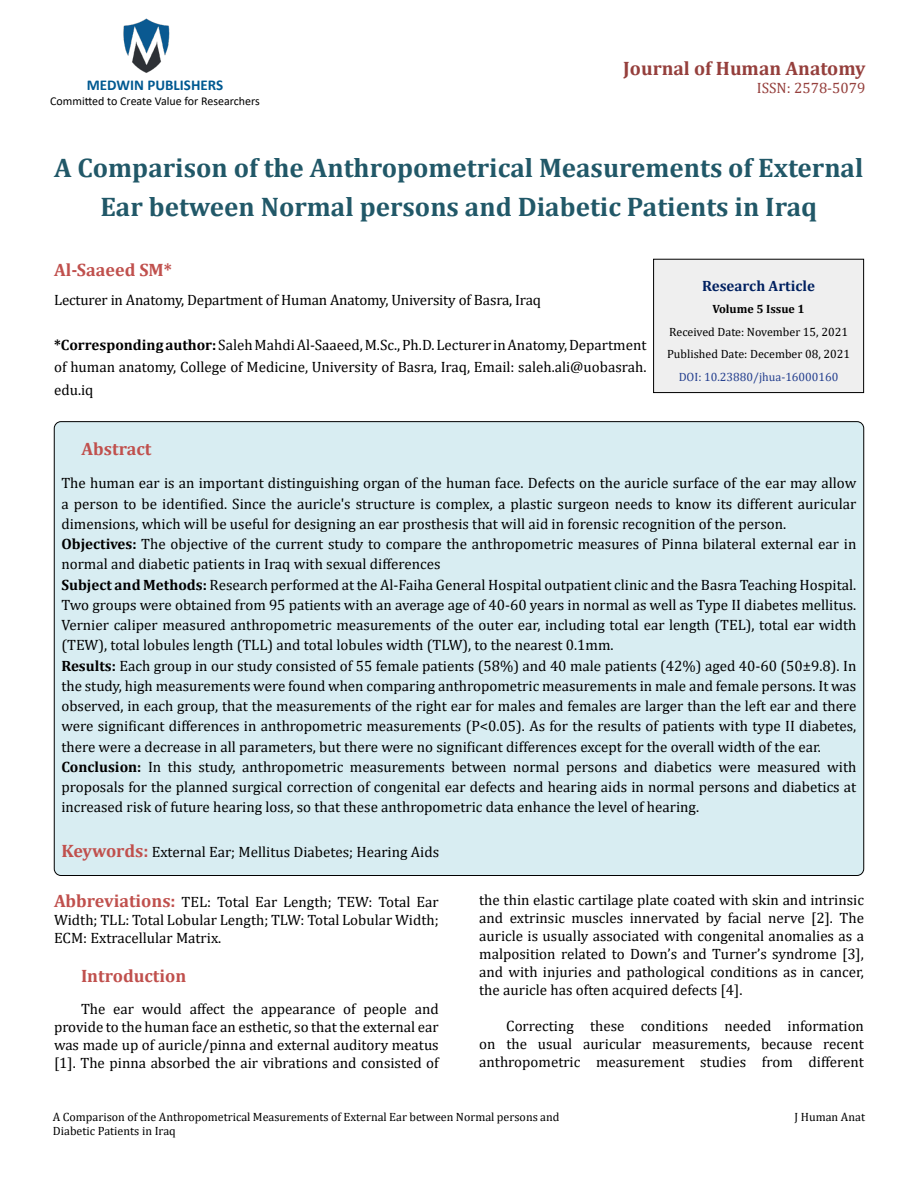
<style>
.page{position:relative;width:918px;height:1188px;background:#fff}
.page>*{position:absolute;margin:0;border:0;box-sizing:border-box;transform-origin:0 0}
.t1{font:700 27px/39px "Cambria";color:#215868;text-align:center}
.t2{font:700 19.5px "Cambria";color:#953f3c}
.t3{font:700 18px "Cambria";color:#c0504d}
.t4{font:15px/20.2px "Cambria";color:#000;text-align:justify}
.t5{font:700 15px "Calibri";color:#005991}
.t6{font:700 15px "Cambria";color:#002060}
.t7{font:15px "Cambria";color:#953f3c}
.t8{font:12px/14.4px "Cambria";color:#000}
.t9{font:12px "Calibri";color:#000}
.t10{font:12px "Cambria";color:#25408f}
.t11{font:700 12px "Cambria";color:#000}
.s1{font-weight:700}
.s2{font-weight:700;font-size:18px;color:#c0504d}
</style>
<div class="page">
<img style="left:123px;top:18px;width:47px;height:55px">
<div style="left:654px;top:259px;width:210px;height:134px;background:#efefef"></div>
<div style="left:653px;top:259px;width:211px;height:134px;border:1px solid #000"></div>
<div style="left:54px;top:422px;width:810px;height:454px;background:#d8edf2;border-radius:7px"></div>
<h2 class="t2" style="left:623px;top:55px;width:244px">Journal of Human Anatomy</h2>
<p class="t5" style="left:87px;top:75px;width:138px">MEDWIN PUBLISHERS</p>
<p class="t7" style="left:757px;top:79px;width:110px">ISSN: 2578-5079</p>
<p class="t9" style="left:50px;top:92px;width:211px">Committed to Create Value for Researchers</p>
<h1 class="t1" style="left:54px;top:147px;width:811px">A Comparison of the Anthropometrical Measurements of External<br>Ear between Normal persons and Diabetic Patients in Iraq</h1>
<p class="t3" style="left:54px;top:257px;width:119px">Al-Saaeed SM*</p>
<p class="t4" style="left:54px;top:290px;width:488px">Lecturer in Anatomy, Department of Human Anatomy, University of Basra, Iraq</p>
<p class="t4" style="left:54px;top:333px;width:594px;line-height:22.5px"><span class="s1">*Corresponding author:</span> Saleh Mahdi Al-Saaeed, M.Sc., Ph.D. Lecturer in Anatomy, Department of human anatomy, College of Medicine, University of Basra, Iraq, Email: saleh.ali@uobasrah. edu.iq</p>
<p class="t6" style="left:702px;top:275px;width:114px">Research Article</p>
<p class="t11" style="left:712px;top:301px;width:94px">Volume 5 Issue 1</p>
<p class="t8" style="left:667px;top:320px;width:184px;line-height:22.5px">Received Date: November 15, 2021<br>Published Date: December 08, 2021</p>
<p class="t10" style="left:679px;top:370px;width:161px">DOI: 10.23880/jhua-16000160</p>
<p class="t3" style="left:82px;top:436px;width:71px">Abstract</p>
<p class="t4" style="left:61px;top:473px;width:797px;text-align:left">The human ear is an important distinguishing organ of the human face. Defects on the auricle surface of the ear may allow a person to be identified. Since the auricle's structure is complex, a plastic surgeon needs to know its different auricular dimensions, which will be useful for designing an ear prosthesis that will aid in forensic recognition of the person.<br><span class="s1">Objectives:</span> The objective of the current study to compare the anthropometric measures of Pinna bilateral external ear in normal and diabetic patients in Iraq with sexual differences<br><span class="s1">Subject and Methods:</span> Research performed at the Al-Faiha General Hospital outpatient clinic and the Basra Teaching Hospital.<br>Two groups were obtained from 95 patients with an average age of 40-60 years in normal as well as Type II diabetes mellitus.<br>Vernier caliper measured anthropometric measurements of the outer ear, including total ear length (TEL), total ear width (TEW), total lobules length (TLL) and total lobules width (TLW), to the nearest 0.1mm.<br><span class="s1">Results:</span> Each group in our study consisted of 55 female patients (58%) and 40 male patients (42%) aged 40-60 (50±9.8). In the study, high measurements were found when comparing anthropometric measurements in male and female persons. It was observed, in each group, that the measurements of the right ear for males and females are larger than the left ear and there were significant differences in anthropometric measurements (P&lt;0.05). As for the results of patients with type II diabetes, there were a decrease in all parameters, but there were no significant differences except for the overall width of the ear.<br><span class="s1">Conclusion:</span> In this study, anthropometric measurements between normal persons and diabetics were measured with proposals for the planned surgical correction of congenital ear defects and hearing aids in normal persons and diabetics at increased risk of future hearing loss, so that these anthropometric data enhance the level of hearing.</p>
<p class="t4" style="left:61px;top:842px;width:379px"><span class="s2">Keywords:</span> External Ear; Mellitus Diabetes; Hearing Aids</p>
<p class="t4" style="left:54px;top:893px;width:386px;line-height:18px"><span class="s2">Abbreviations:</span> TEL: Total Ear Length; TEW: Total Ear Width; TLL: Total Lobular Length; TLW: Total Lobular Width; ECM: Extracellular Matrix.</p>
<p class="t3" style="left:81px;top:963px;width:107px">Introduction</p>
<p class="t4" style="left:54px;top:999px;width:386px;line-height:18px;text-indent:27px">The ear would affect the appearance of people and provide to the human face an esthetic, so that the external ear was made up of auricle/pinna and external auditory meatus [1]. The pinna absorbed the air vibrations and consisted of</p>
<p class="t4" style="left:479px;top:891px;width:386px;line-height:18px">the thin elastic cartilage plate coated with skin and intrinsic and extrinsic muscles innervated by facial nerve [2]. The auricle is usually associated with congenital anomalies as a malposition related to Down’s and Turner’s syndrome [3], and with injuries and pathological conditions as in cancer, the auricle has often acquired defects [4].</p>
<p class="t4" style="left:479px;top:1017px;width:386px;line-height:18px;text-indent:27px">Correcting these conditions needed information on the usual auricular measurements, because recent anthropometric measurement studies from different</p>
<p class="t8" style="left:53px;top:1110px;width:508px">A Comparison of the Anthropometrical Measurements of External Ear between Normal persons and<br>Diabetic Patients in Iraq</p>
<p class="t8" style="left:795px;top:1110px;width:72px">J Human Anat</p>
</div>
